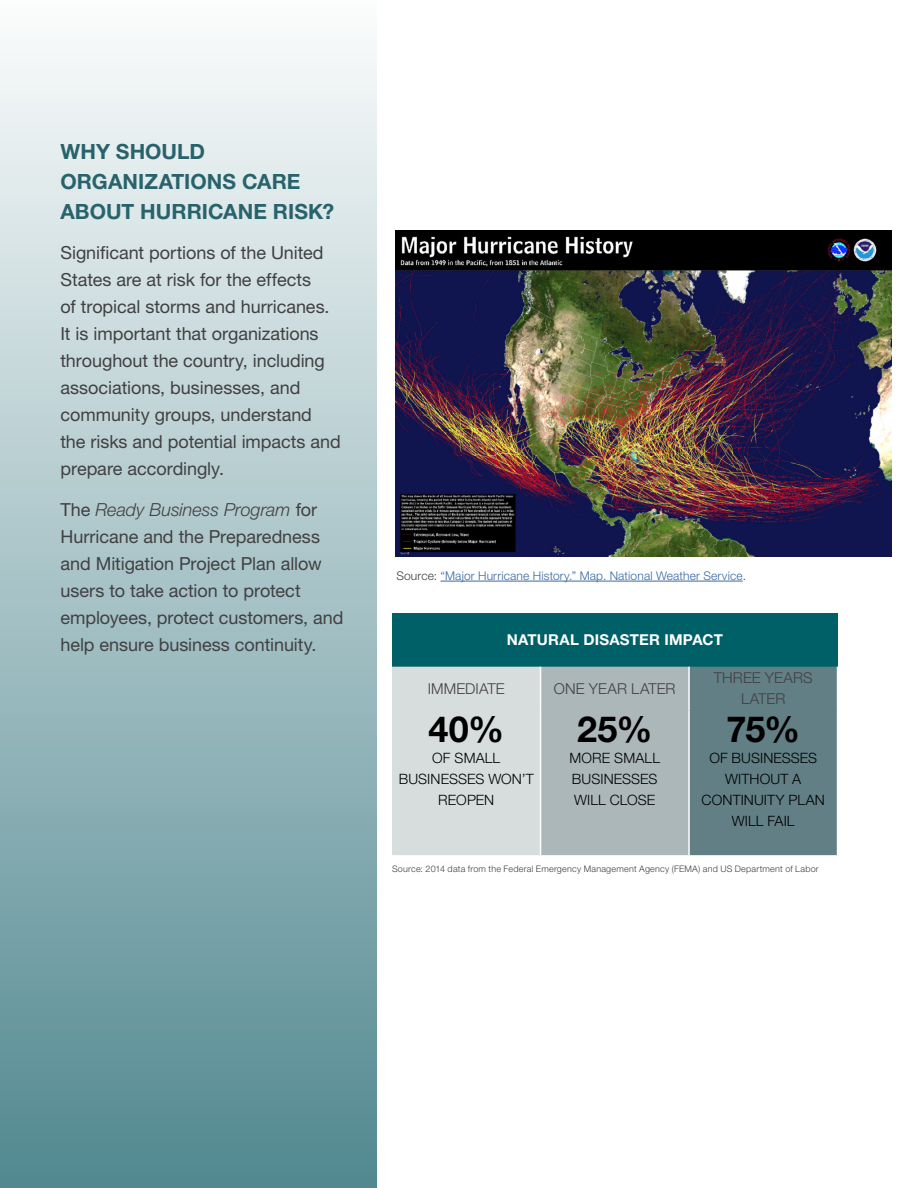
<style>
.page{position:relative;width:918px;height:1188px;background:#fff}
.page>*{position:absolute;margin:0;border:0;box-sizing:border-box;transform-origin:0 0}
.t1{font:700 36px "Helvetica Neue LT Std";color:#000}
.t2{font:700 21px/30px "Helvetica Neue LT Std";color:#28636c}
.t3{font:18px/27px "Helvetica Neue LT Std";letter-spacing:-.005em;color:#414042}
.t4{font:300 15px/21px "Helvetica Neue LT Std";letter-spacing:.005em;color:#414042;text-align:center}
.t5{font:700 15px "Helvetica Neue LT Std";letter-spacing:.015em;color:#fff}
.t6{font:300 14.25px/21px "Helvetica Neue LT Std";letter-spacing:.005em;color:#000;text-align:center}
.t7{font:300 12px "Helvetica Neue LT Std";letter-spacing:.015em;color:#3a68a5}
.t8{font:300 9px "Helvetica Neue LT Std";letter-spacing:.025em;color:#414042}
.s1{font-weight:300;font-style:italic}
.s2{color:#414042}
</style>
<div class="page">
<div style="left:0;top:0;width:376px;height:1188px;background:linear-gradient(to bottom,#fcfcfd,#518890)"></div>
<img style="left:395px;top:230px;width:496px;height:326px">
<div style="left:392px;top:613px;width:446px;height:54px;background:#006068"></div>
<svg style="left:392px;top:667px;width:445px;height:188px;background:#a1b0b4"></svg>
<hr style="left:540px;top:667px;width:1px;height:43px;background:#fff">
<hr style="left:688px;top:667px;width:2px;height:43px;background:#fff">
<hr style="left:540px;top:710px;width:1px;height:145px;background:#fff">
<hr style="left:688px;top:710px;width:2px;height:145px;background:#fff">
<hr style="left:441px;top:581px;width:302px;height:1px;background:#3a68a5">
<p class="t2" style="left:60px;top:136px;width:275px">WHY SHOULD<br>ORGANIZATIONS CARE<br>ABOUT HURRICANE RISK?</p>
<p class="t3" style="left:60px;top:239px;width:282px">Significant portions of the United<br>States are at risk for the effects<br>of tropical storms and hurricanes.<br>It is important that organizations throughout the country, including associations, businesses, and community groups, understand the risks and potential impacts and prepare accordingly.</p>
<p class="t3" style="left:60px;top:495px;width:284px">The <span class="s1">Ready Business Program</span> for<br>Hurricane and the Preparedness and Mitigation Project Plan allow users to take action to protect employees, protect customers, and help ensure business continuity.</p>
<p class="t7" style="left:396px;top:568px;width:351px"><span class="s2">Source:</span> “Major Hurricane History.” Map. National Weather Service<span class="s2">.</span></p>
<p class="t5" style="left:507px;top:631px;width:218px">NATURAL DISASTER IMPACT</p>
<p class="t4" style="left:428px;top:678px;width:78px">IMMEDIATE</p>
<p class="t4" style="left:554px;top:678px;width:123px">ONE YEAR LATER</p>
<p class="t4" style="left:714px;top:667px;width:100px">THREE YEARS<br>LATER</p>
<p class="t1" style="left:428px;top:707px;width:77px">40%</p>
<p class="t6" style="left:399px;top:747px;width:136px">OF SMALL<br>BUSINESSES WON’T<br>REOPEN</p>
<p class="t1" style="left:577px;top:707px;width:77px">25%</p>
<p class="t6" style="left:570px;top:747px;width:92px;text-align:left">MORE SMALL<br>BUSINESSES<br>WILL CLOSE</p>
<p class="t1" style="left:726px;top:707px;width:75px">75%</p>
<p class="t6" style="left:702px;top:747px;width:125px">OF BUSINESSES<br>WITHOUT A<br>CONTINUITY PLAN<br>WILL FAIL</p>
<p class="t8" style="left:392px;top:863px;width:428px">Source: 2014 data from the Federal Emergency Management Agency (FEMA) and US Department of Labor</p>
</div>
